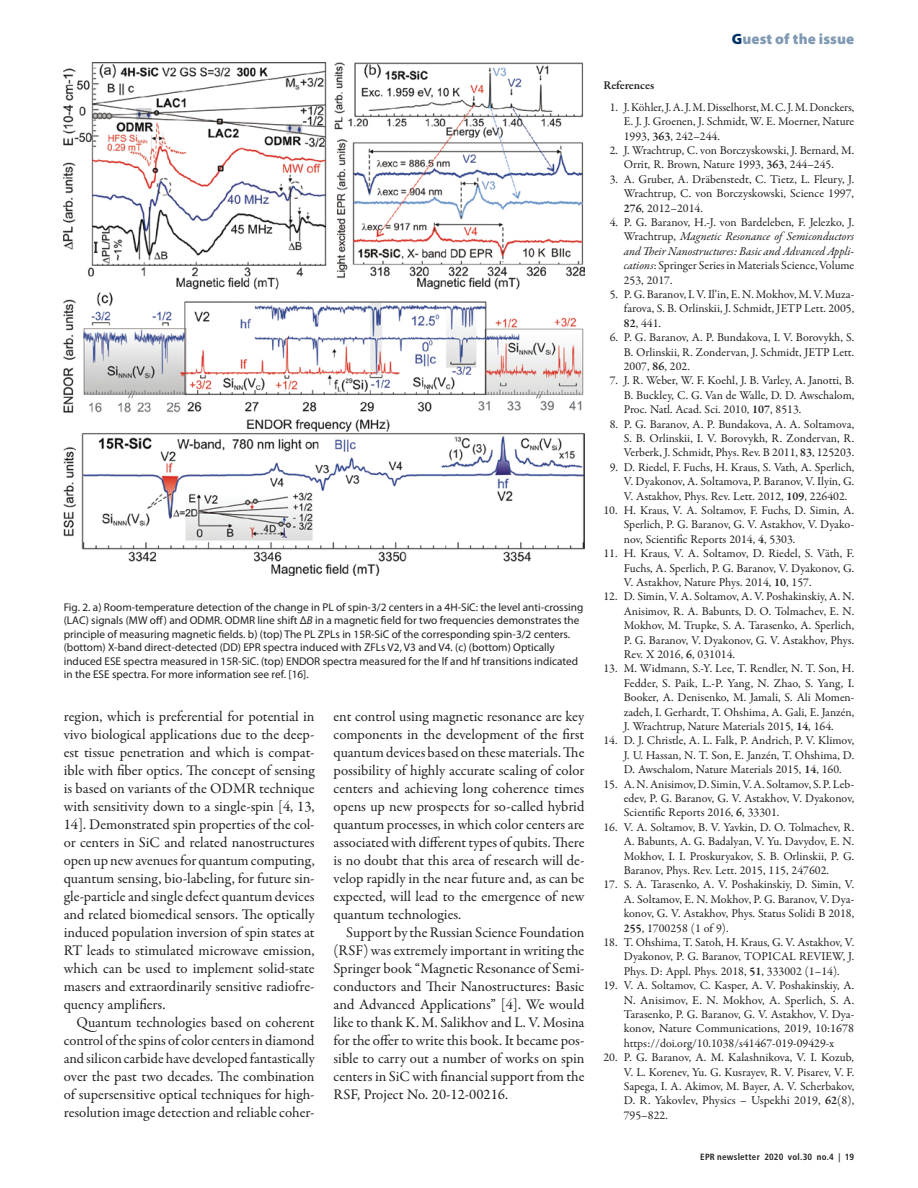
<style>
.page{position:relative;width:918px;height:1188px;background:#fff}
.page>*{position:absolute;margin:0;border:0;box-sizing:border-box;transform-origin:0 0}
.t1{font:900 15px "Myriad Pro";letter-spacing:.005em;color:#8099b3}
.t2{font:14.85px/18px "Garamond Premr Pro";color:#231f20;text-align:justify}
.t3{font:12px/14.4px "Garamond Premr Pro";color:#231f20;text-align:justify}
.t4{font:600 12px "Garamond Premr Pro";letter-spacing:-.005em;color:#231f20}
.t5{font:11.25px/13.5px "Myriad Pro";color:#231f20}
.t6{font:700 condensed 9px "Frutiger";letter-spacing:.025em;color:#231f20}
.s1{font-style:italic}
.s2{color:#036}
.s3{font-weight:600}
</style>
<div class="page">
<img style="left:64px;top:63px;width:520px;height:512px">
<p class="t5" style="left:64px;top:601px;width:521px">Fig. 2. a) Room-temperature detection of the change in PL of spin-3/2 centers in a 4H-SiC: the level anti-crossing (LAC) signals (MW off) and ODMR</p>
<p class="t5" style="left:64px;top:614px;width:517px;text-indent:194px">line shift Δ<span class="s1">B</span> in a magnetic field for two frequencies demonstrates the principle of measuring magnetic fields. b) (top) The PL ZPLs in 15R-SiC of the corresponding spin-3/2 centers. (bottom) X-band direct-detected (DD) EPR spectra induced with ZFLs V2, V3 and V4. (c) (bottom) Optically induced ESE spectra measured in 15R-SiC. (top) ENDOR spectra measured for the lf and hf transitions indicated in the ESE spectra. For more information see ref. [16].</p>
<p class="t5" style="left:220px;top:614px;width:21px">. ODMR</p>
<p class="t2" style="left:64px;top:708px;width:252px">region, which is preferential for potential in vivo biological applications due to the deep&shy;est tissue penetration and which is compat&shy;ible with fiber optics. The concept of sensing is based on variants of the ODMR technique with sensitivity down to a single-spin [4, 13, 14]. Demonstrated spin properties of the col&shy;or centers in SiC and related nanostructures open up new avenues for quantum computing, quantum sensing, bio-labeling, for future sin&shy;gle-particle and single defect quantum devices and related biomedical sensors. The optically induced population inversion of spin states at RT leads to stimulated microwave emission, which can be used to implement solid-state masers and extraordinarily sensitive radiofre&shy;quency amplifiers.</p>
<p class="t2" style="left:64px;top:1014px;width:253px;text-indent:13px">Quantum technologies based on coherent control of the spins of color centers in diamond and silicon carbide have developed fantastically over the past two decades. The combination of supersensitive optical techniques for high&shy;resolution image detection and reliable coher-</p>
<p class="t2" style="left:334px;top:708px;width:252px">ent control using magnetic resonance are key components in the development of the first quantum devices based on these materials. The possibility of highly accurate scaling of color centers and achieving long coherence times opens up new prospects for so-called hybrid quantum processes, in which color centers are associated with different types of qubits. There is no doubt that this area of research will de&shy;velop rapidly in the near future and, as can be expected, will lead to the emergence of new quantum technologies.</p>
<p class="t2" style="left:334px;top:924px;width:252px;text-indent:13px">Support by the Russian Science Foundation (RSF) was extremely important in writing the Springer book “Magnetic Resonance of Semi&shy;conductors and Their Nanostructures: Basic and Advanced Applications” [4]. We would like to thank K. M. Salikhov and L. V. Mosina for the offer to write this book. It became pos&shy;sible to carry out a number of works on spin centers in SiC with financial support from the RSF, Project No. 20-12-00216.</p>
<p class="t1" style="left:732px;top:29px;width:124px"><span class="s2">G</span>uest of the issue</p>
<p class="t4" style="left:603px;top:78px;width:52px">References</p>
<p class="t3" style="left:624px;top:100px;width:232px;text-indent:-14px">1. J. Köhler, J. A. J. M. Disselhorst, M. C. J. M. Donckers, E. J. J. Groenen, J. Schmidt, W. E. Moerner, Nature 1993, <span class="s3">363</span>, 242–244.</p>
<p class="t3" style="left:610px;top:143px;width:246px;text-align:center">2. J. Wrachtrup, C. von Borczyskowski, J. Bernard, M.<br>Orrit, R. Brown, Nature 1993, <span class="s3">363</span>, 244–245.</p>
<p class="t3" style="left:624px;top:172px;width:232px;text-indent:-14px">3. A. Gruber, A. Dräbenstedt, C. Tietz, L. Fleury, J.<br>Wrachtrup, C. von Borczyskowski, Science 1997, <span class="s3">276</span>, 2012–2014.</p>
<p class="t3" style="left:624px;top:215px;width:232px;text-indent:-14px">4. P. G. Baranov, H.-J. von Bardeleben, F. Jelezko, J.<br>Wrachtrup, <span class="s1">Magnetic Resonance of Semiconductors and Their Nanostructures: Basic and Advanced Appli&shy;cations</span>: Springer Series in Materials Science, Volume 253, 2017.</p>
<p class="t3" style="left:624px;top:287px;width:232px;text-indent:-14px">5. P. G. Baranov, I. V. Il’in, E. N. Mokhov, M. V. Muza&shy;farova, S. B. Orlinskii, J. Schmidt, JETP Lett. 2005, <span class="s3">82</span>, 441.</p>
<p class="t3" style="left:624px;top:331px;width:232px;text-indent:-14px">6. P. G. Baranov, A. P. Bundakova, I. V. Borovykh, S.<br>B. Orlinskii, R. Zondervan, J. Schmidt, JETP Lett.<br>2007, <span class="s3">86</span>, 202.</p>
<p class="t3" style="left:624px;top:374px;width:232px;text-indent:-14px">7. J. R. Weber, W. F. Koehl, J. B. Varley, A. Janotti, B.<br>B. Buckley, C. G. Van de Walle, D. D. Awschalom, Proc. Natl. Acad. Sci. 2010, <span class="s3">107</span>, 8513.</p>
<p class="t3" style="left:624px;top:417px;width:232px;text-indent:-14px">8. P. G. Baranov, A. P. Bundakova, A. A. Soltamova, S. B. Orlinskii, I. V. Borovykh, R. Zondervan, R.<br>Verberk, J. Schmidt, Phys. Rev. B 2011, <span class="s3">83</span>, 125203.</p>
<p class="t3" style="left:624px;top:460px;width:232px;text-indent:-14px">9. D. Riedel, F. Fuchs, H. Kraus, S. Vath, A. Sperlich, V. Dyakonov, A. Soltamova, P. Baranov, V. Ilyin, G.<br>V. Astakhov, Phys. Rev. Lett. 2012, <span class="s3">109</span>, 226402.</p>
<p class="t3" style="left:624px;top:503px;width:232px;text-indent:-20px">10. H. Kraus, V. A. Soltamov, F. Fuchs, D. Simin, A.<br>Sperlich, P. G. Baranov, G. V. Astakhov, V. Dyako&shy;nov, Scientific Reports 2014, <span class="s3">4</span>, 5303.</p>
<p class="t3" style="left:624px;top:547px;width:232px;text-indent:-20px">11. H. Kraus, V. A. Soltamov, D. Riedel, S. Väth, F.<br>Fuchs, A. Sperlich, P. G. Baranov, V. Dyakonov, G.<br>V. Astakhov, Nature Phys. 2014, <span class="s3">10</span>, 157.</p>
<p class="t3" style="left:624px;top:590px;width:232px;text-indent:-20px">12. D. Simin, V. A. Soltamov, A. V. Poshakinskiy, A. N.<br>Anisimov, R. A. Babunts, D. O. Tolmachev, E. N.<br>Mokhov, M. Trupke, S. A. Tarasenko, A. Sperlich, P. G. Baranov, V. Dyakonov, G. V. Astakhov, Phys.<br>Rev. X 2016, <span class="s3">6</span>, 031014.</p>
<p class="t3" style="left:624px;top:662px;width:232px;text-indent:-20px">13. M. Widmann, S.-Y. Lee, T. Rendler, N. T. Son, H.<br>Fedder, S. Paik, L.-P. Yang, N. Zhao, S. Yang, I.<br>Booker, A. Denisenko, M. Jamali, S. Ali Momen&shy;zadeh, I. Gerhardt, T. Ohshima, A. Gali, E. Janzén, J. Wrachtrup, Nature Materials 2015, <span class="s3">14</span>, 164.</p>
<p class="t3" style="left:624px;top:734px;width:232px;text-indent:-20px">14. D. J. Christle, A. L. Falk, P. Andrich, P. V. Klimov, J. U. Hassan, N. T. Son, E. Janzén, T. Ohshima, D.<br>D. Awschalom, Nature Materials 2015, <span class="s3">14</span>, 160.</p>
<p class="t3" style="left:624px;top:777px;width:232px;text-indent:-20px">15. A. N. Anisimov, D. Simin, V. A. Soltamov, S. P. Leb&shy;edev, P. G. Baranov, G. V. Astakhov, V. Dyakonov, Scientific Reports 2016, <span class="s3">6</span>, 33301.</p>
<p class="t3" style="left:624px;top:820px;width:232px;text-indent:-20px">16. V. A. Soltamov, B. V. Yavkin, D. O. Tolmachev, R.<br>A. Babunts, A. G. Badalyan, V. Yu. Davydov, E. N.<br>Mokhov, I. I. Proskuryakov, S. B. Orlinskii, P. G.<br>Baranov, Phys. Rev. Lett. 2015, 115, 247602.</p>
<p class="t3" style="left:624px;top:878px;width:232px;text-indent:-20px">17. S. A. Tarasenko, A. V. Poshakinskiy, D. Simin, V.<br>A. Soltamov, E. N. Mokhov, P. G. Baranov, V. Dya&shy;konov, G. V. Astakhov, Phys. Status Solidi B 2018, <span class="s3">255</span>, 1700258 (1 of 9).</p>
<p class="t3" style="left:624px;top:935px;width:232px;text-indent:-20px">18. T. Ohshima, T. Satoh, H. Kraus, G. V. Astakhov, V.<br>Dyakonov, P. G. Baranov, TOPICAL REVIEW, J.<br>Phys. D: Appl. Phys. 2018, <span class="s3">51</span>, 333002 (1–14).</p>
<p class="t3" style="left:624px;top:979px;width:232px;text-indent:-20px">19. V. A. Soltamov, C. Kasper, A. V. Poshakinskiy, A.<br>N. Anisimov, E. N. Mokhov, A. Sperlich, S. A.<br>Tarasenko, P. G. Baranov, G. V. Astakhov, V. Dya&shy;konov, Nature Communications, 2019, 10:1678 https://doi.org/10.1038/s41467-019-09429-x</p>
<p class="t3" style="left:624px;top:1051px;width:232px;text-indent:-20px">20. P. G. Baranov, A. M. Kalashnikova, V. I. Kozub, V. L. Korenev, Yu. G. Kusrayev, R. V. Pisarev, V. F.<br>Sapega, I. A. Akimov, M. Bayer, A. V. Scherbakov, D. R. Yakovlev, Physics – Uspekhi 2019, <span class="s3">62</span>(8), 795–822.</p>
<p class="t6" style="left:700px;top:1151px;width:155px">EPR newsletter 2020 vol.30 no.4 | 19</p>
</div>
